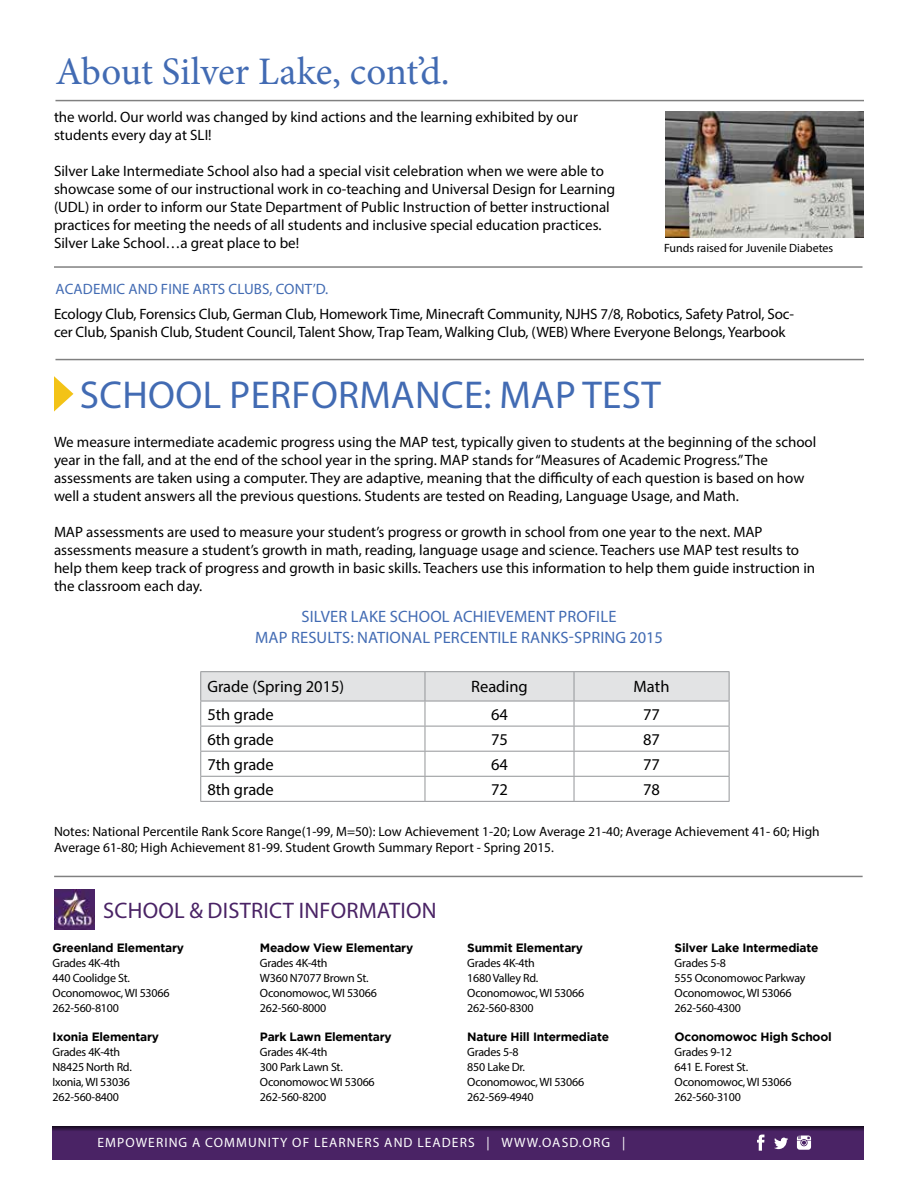
<style>
.page{position:relative;width:918px;height:1188px;background:#fff}
.page>*{position:absolute;margin:0;border:0;box-sizing:border-box;transform-origin:0 0}
.t1{font:39px "Myriad Pro";letter-spacing:.01em;color:#426bb3}
.t2{font:39px "Minion Pro";letter-spacing:-.005em;color:#426bb3}
.t3{font:22.5px "Myriad Pro";letter-spacing:.01em;color:#4a2365}
.t4{font:16.5px/21px "Myriad Pro";letter-spacing:.01em;color:#426bb3;text-align:center}
.t5{font:16.5px "Myriad Pro";color:#000}
.t6{font:15px/18px "Myriad Pro";color:#000}
.t7{font:15px "Myriad Pro";letter-spacing:.01em;color:#426bb3}
.t8{font:13.5px/16.2px "Myriad Pro";color:#000}
.t9{font:13.5px "Myriad Pro";letter-spacing:.08em;color:#fff}
.t10{font:12px/15px "Myriad Pro";letter-spacing:-.02em;color:#000}
.t11{font:700 12px "Gotham";letter-spacing:-.02em;color:#000}
.t12{font:12px "Myriad Pro";color:#000}
</style>
<div class="page">
<svg style="left:54px;top:376px;width:19px;height:36px"></svg>
<hr style="left:55px;top:359px;width:809px;height:1px;background:#000">
<hr style="left:55px;top:100px;width:809px;height:1px;background:#000">
<hr style="left:54px;top:876px;width:809px;height:1px;background:#000">
<img style="left:54px;top:889px;width:40px;height:40px">
<div style="left:53px;top:1126px;width:811px;height:33px;background:#4a2365"></div>
<svg style="left:53px;top:1126px;width:811px;height:20px"></svg>
<svg style="left:774px;top:1138px;width:14px;height:11px"></svg>
<svg style="left:757px;top:1135px;width:7px;height:16px"></svg>
<svg style="left:797px;top:1136px;width:14px;height:14px"></svg>
<img style="left:665px;top:112px;width:198px;height:126px">
<hr style="left:54px;top:266px;width:809px;height:2px;background:#000">
<hr style="left:200px;top:671px;width:225px;height:1px;background:#939598">
<hr style="left:425px;top:671px;width:149px;height:1px;background:#939598">
<hr style="left:574px;top:671px;width:156px;height:1px;background:#939598">
<svg style="left:200px;top:672px;width:530px;height:129px"></svg>
<hr style="left:200px;top:801px;width:225px;height:1px;background:#939598">
<hr style="left:425px;top:801px;width:149px;height:1px;background:#939598">
<hr style="left:574px;top:801px;width:156px;height:1px;background:#939598">
<h1 class="t2" style="left:55px;top:45px;width:396px">About Silver Lake, cont’d.</h1>
<p class="t6" style="left:54px;top:108px;width:525px">the world. Our world was changed by kind actions and the learning exhibited by our students every day at SLI!</p>
<p class="t6" style="left:54px;top:162px;width:563px">Silver Lake Intermediate School also had a special visit celebration when we were able to showcase some of our instructional work in co-teaching and Universal Design for Learning (UDL) in order to inform our State Department of Public Instruction of better instructional practices for meeting the needs of all students and inclusive special education practices.<br>Silver Lake School…a great place to be!</p>
<p class="t7" style="left:56px;top:279px;width:274px">ACADEMIC AND FINE ARTS CLUBS, CONT’D.</p>
<p class="t12" style="left:664px;top:241px;width:171px">Funds raised for Juvenile Diabetes</p>
<p class="t6" style="left:54px;top:305px;width:742px">Ecology Club, Forensics Club, German Club, Homework Time, Minecraft Community, NJHS 7/8, Robotics, Safety Patrol, Soc&shy;cer Club, Spanish Club, Student Council, Talent Show, Trap Team, Walking Club, (WEB) Where Everyone Belongs, Yearbook</p>
<h1 class="t1" style="left:80px;top:371px;width:582px">SCHOOL PERFORMANCE: MAP TEST</h1>
<p class="t6" style="left:54px;top:433px;width:764px">We measure intermediate academic progress using the MAP test, typically given to students at the beginning of the school year in the fall, and at the end of the school year in the spring. MAP stands for “Measures of Academic Progress.” The assessments are taken using a computer. They are adaptive, meaning that the difficulty of each question is based on how well a student answers all the previous questions. Students are tested on Reading, Language Usage, and Math.</p>
<p class="t6" style="left:54px;top:523px;width:763px">MAP assessments are used to measure your student’s progress or growth in school from one year to the next. MAP assessments measure a student’s growth in math, reading, language usage and science. Teachers use MAP test results to help them keep track of progress and growth in basic skills. Teachers use this information to help them guide instruction in the classroom each day.</p>
<p class="t4" style="left:255px;top:606px;width:409px">SILVER LAKE SCHOOL ACHIEVEMENT PROFILE<br>MAP RESULTS: NATIONAL PERCENTILE RANKS-SPRING 2015</p>
<p class="t5" style="left:207px;top:677px;width:138px">Grade (Spring 2015)</p>
<p class="t5" style="left:471px;top:677px;width:58px">Reading</p>
<p class="t5" style="left:634px;top:677px;width:37px">Math</p>
<p class="t5" style="left:207px;top:704px;width:68px">5th grade</p>
<p class="t5" style="left:491px;top:704px;width:18px">64</p>
<p class="t5" style="left:643px;top:704px;width:18px">77</p>
<p class="t5" style="left:207px;top:729px;width:68px">6th grade</p>
<p class="t5" style="left:491px;top:729px;width:18px">75</p>
<p class="t5" style="left:643px;top:729px;width:18px">87</p>
<p class="t5" style="left:207px;top:754px;width:68px">7th grade</p>
<p class="t5" style="left:491px;top:754px;width:18px">64</p>
<p class="t5" style="left:643px;top:754px;width:18px">77</p>
<p class="t5" style="left:207px;top:779px;width:68px">8th grade</p>
<p class="t5" style="left:491px;top:779px;width:18px">72</p>
<p class="t5" style="left:643px;top:779px;width:18px">78</p>
<p class="t8" style="left:54px;top:823px;width:767px">Notes: National Percentile Rank Score Range(1-99, M=50): Low Achievement 1-20; Low Average 21-40; Average Achievement 41- 60; High<br>Average 61-80; High Achievement 81-99. Student Growth Summary Report - Spring 2015.</p>
<h2 class="t3" style="left:103px;top:896px;width:335px">SCHOOL &amp; DISTRICT INFORMATION</h2>
<p class="t11" style="left:53px;top:941px;width:133px">Greenland Elementary</p>
<p class="t10" style="left:53px;top:956px;width:118px">Grades 4K-4th<br>440 Coolidge St.<br>Oconomowoc, WI 53066<br>262-560-8100</p>
<p class="t11" style="left:53px;top:1030px;width:108px">Ixonia Elementary</p>
<p class="t10" style="left:53px;top:1044px;width:81px">Grades 4K-4th<br>N8425 North Rd.<br>Ixonia, WI 53036<br>262-560-8400</p>
<p class="t11" style="left:260px;top:941px;width:155px">Meadow View Elementary</p>
<p class="t10" style="left:260px;top:956px;width:118px">Grades 4K-4th<br>W360 N7077 Brown St.<br>Oconomowoc, WI 53066<br>262-560-8000</p>
<p class="t11" style="left:260px;top:1030px;width:133px">Park Lawn Elementary</p>
<p class="t10" style="left:260px;top:1044px;width:116px">Grades 4K-4th<br>300 Park Lawn St.<br>Oconomowoc WI 53066<br>262-560-8200</p>
<p class="t11" style="left:467px;top:941px;width:117px">Summit Elementary</p>
<p class="t10" style="left:467px;top:956px;width:118px">Grades 4K-4th<br>1680 Valley Rd.<br>Oconomowoc, WI 53066<br>262-560-8300</p>
<p class="t11" style="left:467px;top:1030px;width:143px">Nature Hill Intermediate</p>
<p class="t10" style="left:467px;top:1044px;width:118px">Grades 5-8<br>850 Lake Dr.<br>Oconomowoc, WI 53066<br>262-569-4940</p>
<p class="t9" style="left:98px;top:1134px;width:529px">EMPOWERING A COMMUNITY OF LEARNERS AND LEADERS | WWW.OASD.ORG |</p>
<p class="t11" style="left:675px;top:941px;width:145px">Silver Lake Intermediate</p>
<p class="t10" style="left:675px;top:956px;width:132px">Grades 5-8<br>555 Oconomowoc Parkway<br>Oconomowoc, WI 53066<br>262-560-4300</p>
<p class="t11" style="left:675px;top:1030px;width:159px">Oconomowoc High School</p>
<p class="t10" style="left:675px;top:1044px;width:118px">Grades 9-12<br>641 E. Forest St.<br>Oconomowoc, WI 53066<br>262-560-3100</p>
</div>
